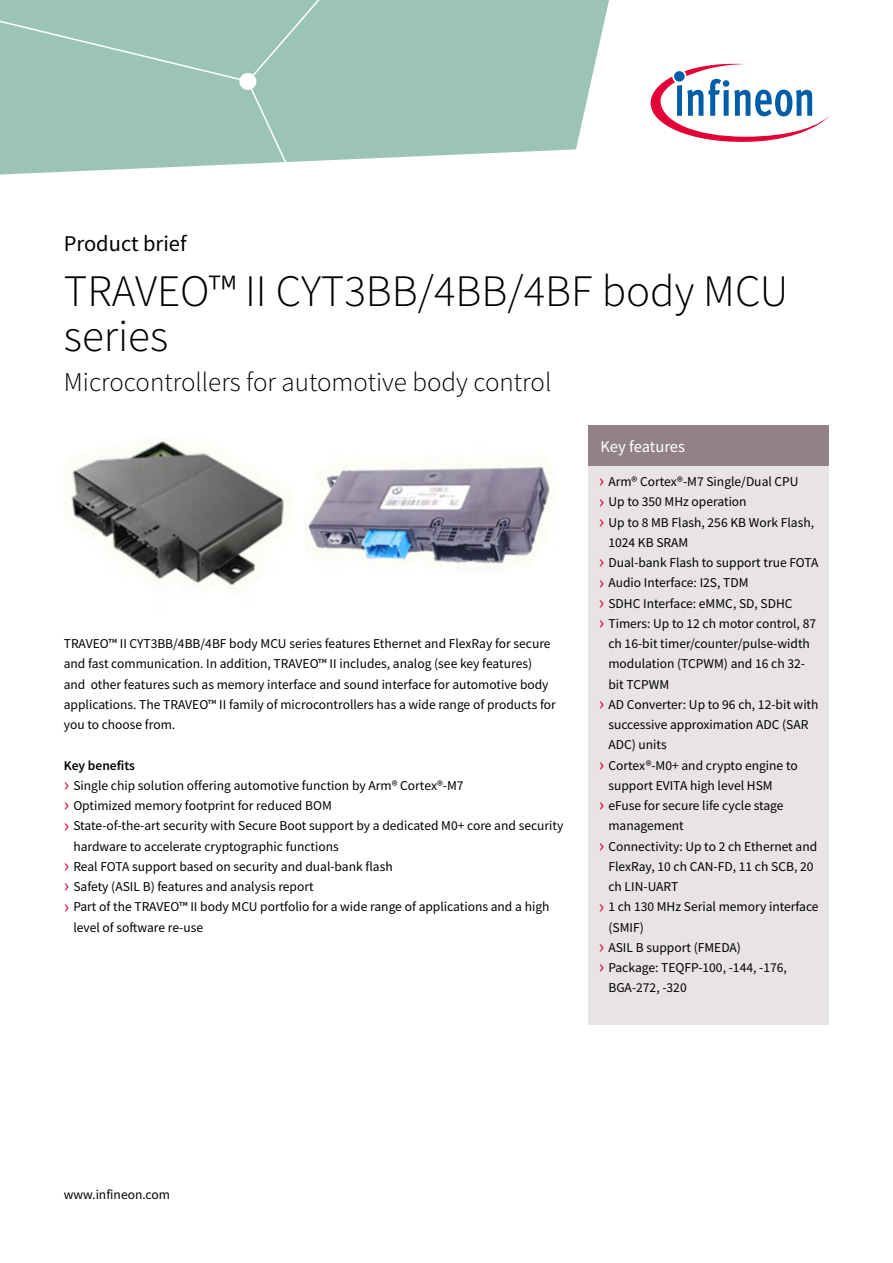
<style>
.page{position:relative;width:893px;height:1263px;background:#fff}
.page>*{position:absolute;margin:0;border:0;box-sizing:border-box;transform-origin:0 0}
.t1{font:300 45px/45px "Source Sans Pro";color:#000}
.t2{font:300 27px "Source Sans Pro";color:#000}
.t3{font:22.5px "Source Sans Pro";color:#000}
.t4{font:16.5px "Source Sans Pro";letter-spacing:-.005em;color:#fff}
.t5{font:13.5px/20.2px "Source Sans Pro";color:#000}
.t6{font:600 13.5px "Source Sans Pro";color:#000}
.s1{font-size:20.25px;color:#e20036}
</style>
<div class="page">
<svg style="left:332px;top:0;width:277px;height:160px;background:#a4c8bd"></svg>
<div style="left:0;top:0;width:332px;height:175px;background:#9bc3b7"></div>
<div style="left:588px;top:463px;width:241px;height:561px;background:#e8e3e4"></div>
<div style="left:588px;top:425px;width:241px;height:41px;background:#928285"></div>
<svg style="left:651px;top:64px;width:178px;height:78px"></svg>
<img style="left:71px;top:438px;width:481px;height:148px">
<h3 class="t3" style="left:64px;top:229px;width:124px">Product brief</h3>
<h1 class="t1" style="left:64px;top:269px;width:726px">TRAVEO™ II CYT3BB/4BB/4BF body MCU series</h1>
<h2 class="t2" style="left:64px;top:366px;width:489px">Microcontrollers for automotive body control</h2>
<p class="t5" style="left:64px;top:633px;width:494px">TRAVEO™ II CYT3BB/4BB/4BF body MCU series features Ethernet and FlexRay for secure and fast communication. In addition, TRAVEO™ II includes, analog (see key features) and other features such as memory interface and sound interface for automotive body applications. The TRAVEO™ II family of microcontrollers has a wide range of products for you to choose from.</p>
<p class="t6" style="left:64px;top:756px;width:73px">Key benefits</p>
<p class="t5" style="left:64px;top:775px;width:401px"><span class="s1">›</span> Single chip solution offering automotive function by Arm® Cortex®-M7</p>
<p class="t5" style="left:64px;top:795px;width:270px"><span class="s1">›</span> Optimized memory footprint for reduced BOM</p>
<p class="t5" style="left:64px;top:816px;width:501px"><span class="s1">›</span> State-of-the-art security with Secure Boot support by a dedicated M0+ core and security</p>
<p class="t5" style="left:73px;top:836px;width:267px">hardware to accelerate cryptographic functions</p>
<p class="t5" style="left:64px;top:856px;width:330px"><span class="s1">›</span> Real FOTA support based on security and dual-bank flash</p>
<p class="t5" style="left:64px;top:876px;width:251px"><span class="s1">›</span> Safety (ASIL B) features and analysis report</p>
<p class="t5" style="left:64px;top:897px;width:487px"><span class="s1">›</span> Part of the TRAVEO™ II body MCU portfolio for a wide range of applications and a high</p>
<p class="t5" style="left:73px;top:917px;width:131px">level of software re-use</p>
<p class="t4" style="left:600px;top:436px;width:86px">Key features</p>
<p class="t5" style="left:599px;top:471px;width:201px"><span class="s1">›</span> Arm® Cortex®-M7 Single/Dual CPU</p>
<p class="t5" style="left:599px;top:492px;width:149px"><span class="s1">›</span> Up to 350 MHz operation</p>
<p class="t5" style="left:599px;top:512px;width:217px"><span class="s1">›</span> Up to 8 MB Flash, 256 KB Work Flash,</p>
<p class="t5" style="left:608px;top:532px;width:81px">1024 KB SRAM</p>
<p class="t5" style="left:599px;top:552px;width:221px"><span class="s1">›</span> Dual-bank Flash to support true FOTA</p>
<p class="t5" style="left:599px;top:573px;width:151px"><span class="s1">›</span> Audio Interface: I2S, TDM</p>
<p class="t5" style="left:599px;top:593px;width:195px"><span class="s1">›</span> SDHC Interface: eMMC, SD, SDHC</p>
<p class="t5" style="left:599px;top:613px;width:219px"><span class="s1">›</span> Timers: Up to 12 ch motor control, 87</p>
<p class="t5" style="left:608px;top:633px;width:203px">ch 16-bit timer/counter/pulse-width</p>
<p class="t5" style="left:608px;top:654px;width:198px">modulation (TCPWM) and 16 ch 32-</p>
<p class="t5" style="left:608px;top:674px;width:62px">bit TCPWM</p>
<p class="t5" style="left:599px;top:694px;width:221px"><span class="s1">›</span> AD Converter: Up to 96 ch, 12-bit with</p>
<p class="t5" style="left:608px;top:714px;width:201px">successive approximation ADC (SAR</p>
<p class="t5" style="left:608px;top:735px;width:60px">ADC) units</p>
<p class="t5" style="left:599px;top:755px;width:200px"><span class="s1">›</span> Cortex®-M0+ and crypto engine to</p>
<p class="t5" style="left:608px;top:775px;width:166px">support EVITA high level HSM</p>
<p class="t5" style="left:599px;top:795px;width:186px"><span class="s1">›</span> eFuse for secure life cycle stage</p>
<p class="t5" style="left:608px;top:816px;width:77px">management</p>
<p class="t5" style="left:599px;top:836px;width:220px"><span class="s1">›</span> Connectivity: Up to 2 ch Ethernet and</p>
<p class="t5" style="left:608px;top:856px;width:207px">FlexRay, 10 ch CAN-FD, 11 ch SCB, 20</p>
<p class="t5" style="left:608px;top:876px;width:71px">ch LIN-UART</p>
<p class="t5" style="left:599px;top:897px;width:221px"><span class="s1">›</span> 1 ch 130 MHz Serial memory interface</p>
<p class="t5" style="left:608px;top:917px;width:37px">(SMIF)</p>
<p class="t5" style="left:599px;top:937px;width:144px"><span class="s1">›</span> ASIL B support (FMEDA)</p>
<p class="t5" style="left:599px;top:957px;width:189px"><span class="s1">›</span> Package: TEQFP-100, -144, -176,</p>
<p class="t5" style="left:608px;top:978px;width:80px">BGA-272, -320</p>
<p class="t5" style="left:64px;top:1184px;width:108px">www.infineon.com</p>
</div>
